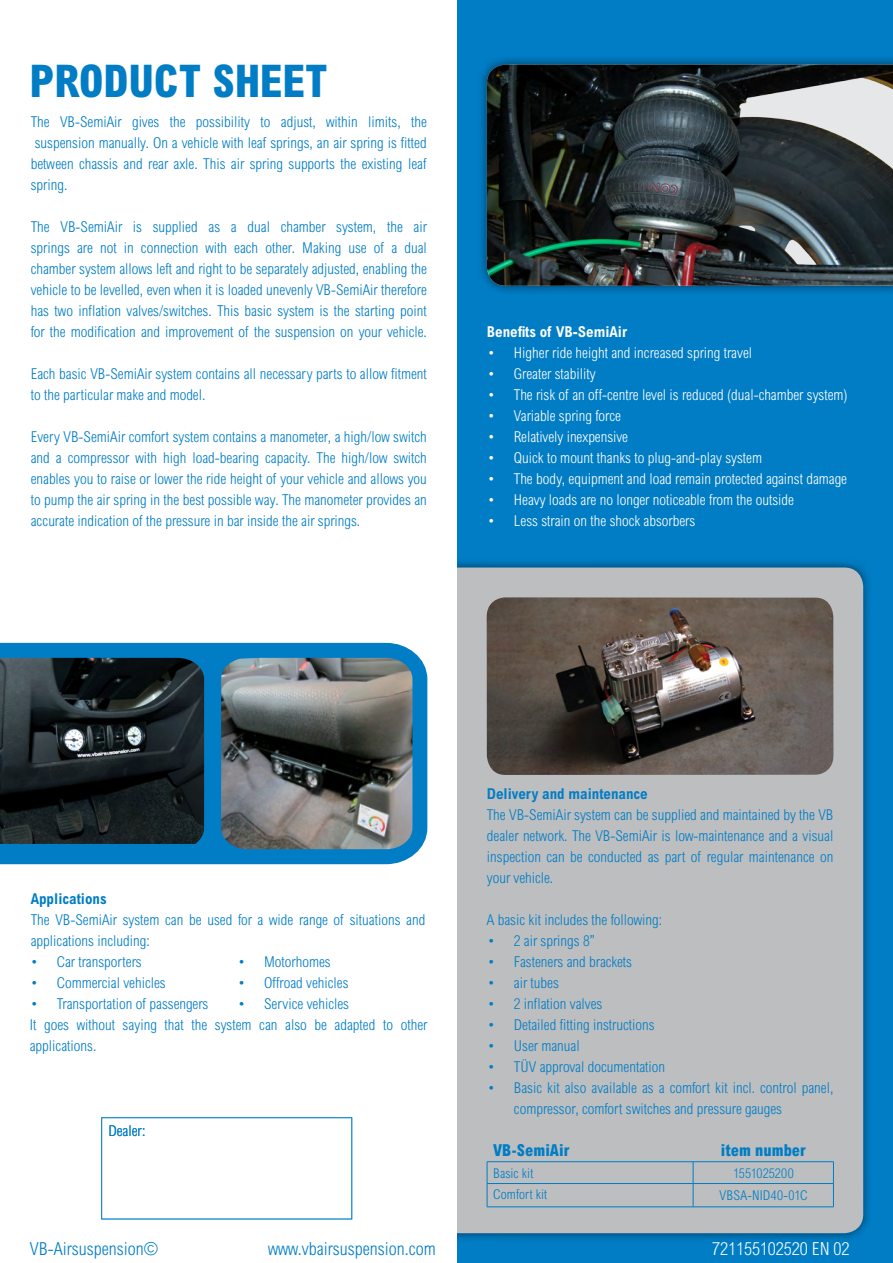
<style>
.page{position:relative;width:893px;height:1263px;background:#fff}
.page>*{position:absolute;margin:0;border:0;box-sizing:border-box;transform-origin:0 0}
.t1{font:800 condensed 45px "Arial MT Std";color:#007dc5}
.t2{font:300 condensed 18px "Arial MT Std";color:#007dc5}
.t3{font:300 condensed 18px "Arial MT Std";color:#fff}
.t4{font:800 condensed 16.5px "Arial MT Std";color:#007dc5}
.t5{font:300 condensed 15px/21px "Arial MT Std";color:#007dc5;text-align:justify}
.t6{font:300 condensed 15px "Arial MT Std";color:#fff}
.t7{font:700 condensed 15px "Arial MT Std";color:#007dc5}
.t8{font:700 condensed 15px "Arial MT Std";color:#fff}
.t9{font:300 condensed 13.5px/21.8px "Arial MT Std";letter-spacing:.01em;color:#007dc5}
</style>
<div class="page">
<div style="left:457px;top:0;width:436px;height:1263px;background:#007dc5"></div>
<div style="left:425px;top:558px;width:448px;height:685px;background:#000;opacity:.5"></div>
<div style="left:435px;top:567px;width:428px;height:666px;background:#bcbec0;border-radius:19px"></div>
<div style="left:417px;top:0;width:40px;height:1263px;background:#fff"></div>
<div style="left:477px;top:55px;width:416px;height:240px;background:#000;opacity:.5"></div>
<img style="left:487px;top:65px;width:406px;height:221px">
<svg style="left:0;top:642px;width:428px;height:223px;background:#1386c8"></svg>
<img style="left:221px;top:658px;width:191px;height:191px">
<svg style="left:0;top:844px;width:204px;height:5px"></svg>
<img style="left:0;top:658px;width:204px;height:186px">
<img style="left:487px;top:597px;width:346px;height:178px">
<div style="left:101px;top:1117px;width:251px;height:102px;border:1px solid #007dc5"></div>
<svg style="left:487px;top:1162px;width:1px;height:44px"></svg>
<svg style="left:693px;top:1162px;width:1px;height:44px"></svg>
<hr style="left:487px;top:1161px;width:206px;height:1px;background:#007dc5">
<hr style="left:693px;top:1161px;width:141px;height:1px;background:#007dc5">
<hr style="left:487px;top:1183px;width:206px;height:1px;background:#007dc5">
<hr style="left:693px;top:1183px;width:141px;height:1px;background:#007dc5">
<hr style="left:487px;top:1206px;width:206px;height:1px;background:#007dc5">
<hr style="left:693px;top:1206px;width:141px;height:1px;background:#007dc5">
<svg style="left:833px;top:1162px;width:1px;height:45px"></svg>
<h1 class="t1" style="left:30px;top:54px;width:299px">product sheet</h1>
<p class="t5" style="left:31px;top:111px;width:398px">The VB-SemiAir gives the possibility to adjust, within limits, the suspension manually. On a vehicle with leaf springs, an air spring is fitted between chassis and rear axle. This air spring supports the existing leaf spring.</p>
<p class="t5" style="left:31px;top:216px;width:398px">The VB-SemiAir is supplied as a dual chamber system, the air springs are not in connection with each other. Making use of a dual chamber system allows left and right to be separately adjusted, enabling the vehicle to be levelled, even when it is loaded unevenly VB-SemiAir therefore has two inflation valves/switches. This basic system is the starting point for the modification and improvement of the suspension on your vehicle.</p>
<p class="t5" style="left:31px;top:363px;width:398px">Each basic VB-SemiAir system contains all necessary parts to allow fitment to the particular make and model.</p>
<p class="t5" style="left:31px;top:426px;width:398px">Every VB-SemiAir comfort system contains a manometer, a high/low switch and a compressor with high load-bearing capacity. The high/low switch enables you to raise or lower the ride height of your vehicle and allows you to pump the air spring in the best possible way. The manometer provides an accurate indication of the pressure in bar inside the air springs.</p>
<p class="t8" style="left:487px;top:323px;width:142px">Benefits of VB-SemiAir</p>
<p class="t6" style="left:487px;top:344px;width:267px">• Higher ride height and increased spring travel</p>
<p class="t6" style="left:487px;top:365px;width:110px">• Greater stability</p>
<p class="t6" style="left:487px;top:386px;width:362px">• The risk of an off-centre level is reduced (dual-chamber system)</p>
<p class="t6" style="left:487px;top:407px;width:136px">• Variable spring force</p>
<p class="t6" style="left:487px;top:428px;width:143px">• Relatively inexpensive</p>
<p class="t6" style="left:487px;top:449px;width:277px">• Quick to mount thanks to plug-and-play system</p>
<p class="t6" style="left:487px;top:470px;width:362px">• The body, equipment and load remain protected against damage</p>
<p class="t6" style="left:487px;top:491px;width:309px">• Heavy loads are no longer noticeable from the outside</p>
<p class="t6" style="left:487px;top:512px;width:210px">• Less strain on the shock absorbers</p>
<p class="t7" style="left:31px;top:890px;width:77px">Applications</p>
<p class="t5" style="left:31px;top:909px;width:396px">The VB-SemiAir system can be used for a wide range of situations and applications including:</p>
<p class="t5" style="left:30px;top:951px;width:113px">• Car transporters</p>
<p class="t5" style="left:30px;top:972px;width:137px">• Commercial vehicles</p>
<p class="t5" style="left:30px;top:993px;width:180px">• Transportation of passengers</p>
<p class="t5" style="left:237px;top:951px;width:95px">• Motorhomes</p>
<p class="t5" style="left:237px;top:972px;width:113px">• Offroad vehicles</p>
<p class="t5" style="left:30px;top:993px;width:399px;text-align:left;text-indent:207px">• Service vehicles<br>It goes without saying that the system can also be adapted to other applications.</p>
<p class="t5" style="left:108px;top:1120px;width:39px">Dealer:</p>
<p class="t7" style="left:487px;top:785px;width:162px">Delivery and maintenance</p>
<p class="t5" style="left:487px;top:804px;width:348px">The VB-SemiAir system can be supplied and maintained by the VB dealer network. The VB-SemiAir is low-maintenance and a visual inspection can be conducted as part of regular maintenance on your vehicle.</p>
<p class="t5" style="left:487px;top:909px;width:177px">A basic kit includes the following:</p>
<p class="t5" style="left:487px;top:930px;width:109px">• 2 air springs 8”</p>
<p class="t5" style="left:487px;top:951px;width:147px">• Fasteners and brackets</p>
<p class="t5" style="left:487px;top:972px;width:73px">• air tubes</p>
<p class="t5" style="left:487px;top:993px;width:117px">• 2 inflation valves</p>
<p class="t5" style="left:487px;top:1014px;width:169px">• Detailed fitting instructions</p>
<p class="t5" style="left:487px;top:1035px;width:94px">• User manual</p>
<p class="t5" style="left:487px;top:1056px;width:180px">• TÜV approval documentation</p>
<p class="t5" style="left:514px;top:1077px;width:321px;text-indent:-27px">• Basic kit also available as a comfort kit incl. control panel, compressor, comfort switches and pressure gauges</p>
<p class="t4" style="left:493px;top:1140px;width:78px">VB-SemiAir</p>
<p class="t4" style="left:721px;top:1140px;width:86px">item number</p>
<p class="t9" style="left:493px;top:1162px;width:56px">Basic kit<br>Comfort kit</p>
<p class="t9" style="left:719px;top:1163px;width:90px;text-align:center">1551025200<br>VBSA-NID40-01C</p>
<p class="t2" style="left:30px;top:1238px;width:130px">VB-Airsuspension©</p>
<p class="t2" style="left:268px;top:1238px;width:169px">www.vbairsuspension.com</p>
<p class="t3" style="left:712px;top:1238px;width:139px">721155102520 EN 02</p>
</div>
